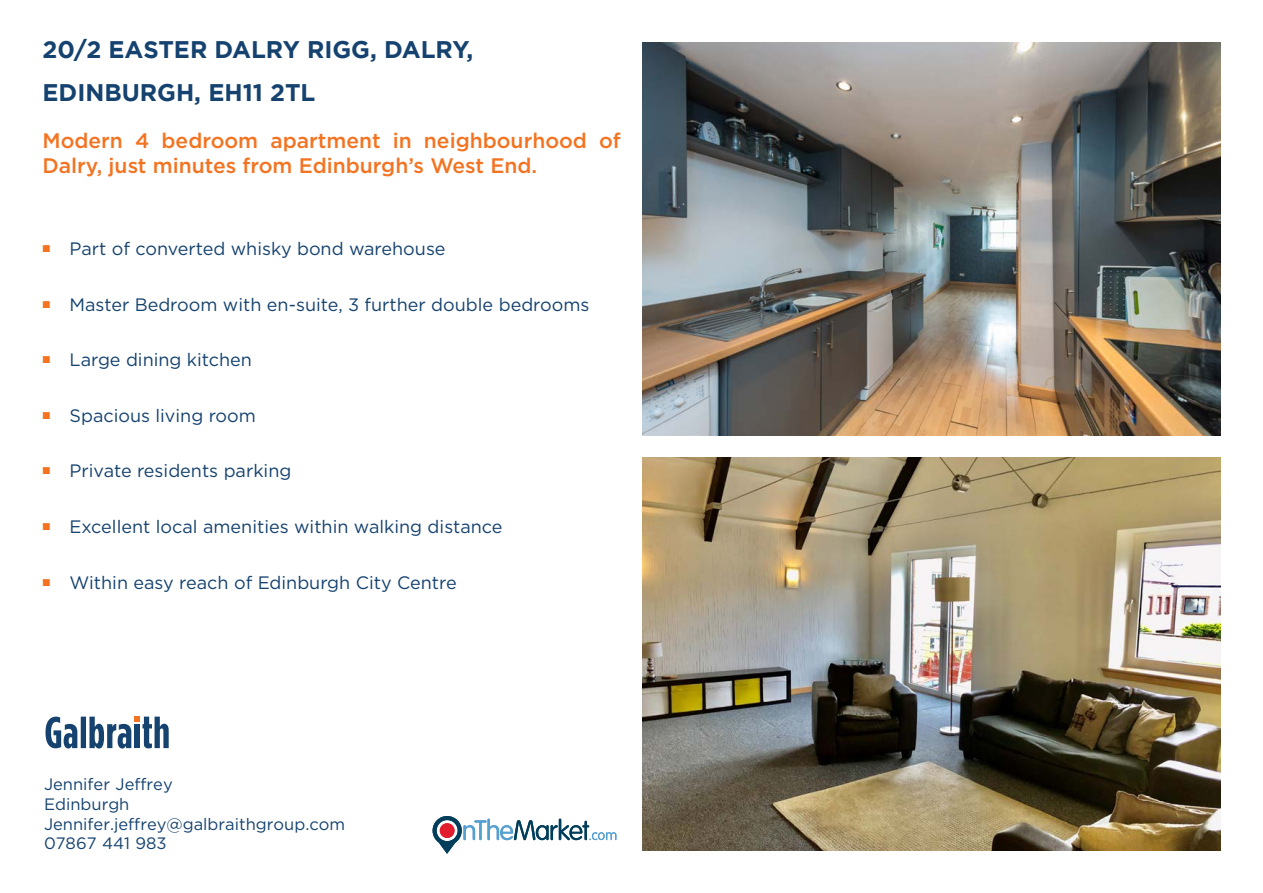
<style>
.page{position:relative;width:1263px;height:893px;background:#fff}
.page>*{position:absolute;margin:0;border:0;box-sizing:border-box;transform-origin:0 0}
.t1{font:700 24px/43.2px "Gotham";color:#15426f}
.t2{font:500 21px/25.2px "Gotham";color:#f37321}
.t3{font:18px "Gotham";color:#15426f}
.t4{font:16.5px "Gotham";color:#15426f}
</style>
<div class="page">
<svg style="left:433px;top:816px;width:183px;height:38px"></svg>
<div style="left:440px;top:823px;width:14px;height:15px;background:#e21e2e;border-radius:50%"></div>
<svg style="left:46px;top:717px;width:123px;height:32px"></svg>
<div style="left:135px;top:724px;width:5px;height:24px;background:#15426f"></div>
<img style="left:642px;top:43px;width:578px;height:393px">
<img style="left:642px;top:457px;width:578px;height:393px">
<p class="t1" style="left:43px;top:27px;width:432px">20/2 EASTER DALRY RIGG, DALRY,<br>EDINBURGH, EH11 2TL</p>
<p class="t2" style="left:43px;top:127px;width:580px">Modern 4 bedroom apartment in neighbourhood of<br>Dalry, just minutes from Edinburgh’s West End.</p>
<p class="t3" style="left:43px;top:239px;width:405px"><sup>■</sup> Part of converted whisky bond warehouse</p>
<p class="t3" style="left:43px;top:294px;width:548px"><sup>■</sup> Master Bedroom with en-suite, 3 further double bedrooms</p>
<p class="t3" style="left:43px;top:350px;width:211px"><sup>■</sup> Large dining kitchen</p>
<p class="t3" style="left:43px;top:405px;width:215px"><sup>■</sup> Spacious living room</p>
<p class="t3" style="left:43px;top:461px;width:250px"><sup>■</sup> Private residents parking</p>
<p class="t3" style="left:43px;top:517px;width:461px"><sup>■</sup> Excellent local amenities within walking distance</p>
<p class="t3" style="left:43px;top:572px;width:416px"><sup>■</sup> Within easy reach of Edinburgh City Centre</p>
<p class="t4" style="left:44px;top:775px;width:130px">Jennifer Jeffrey</p>
<p class="t4" style="left:44px;top:795px;width:87px">Edinburgh</p>
<p class="t4" style="left:44px;top:815px;width:303px">Jennifer.jeffrey@galbraithgroup.com</p>
<p class="t4" style="left:44px;top:834px;width:124px">07867 441 983</p>
</div>
